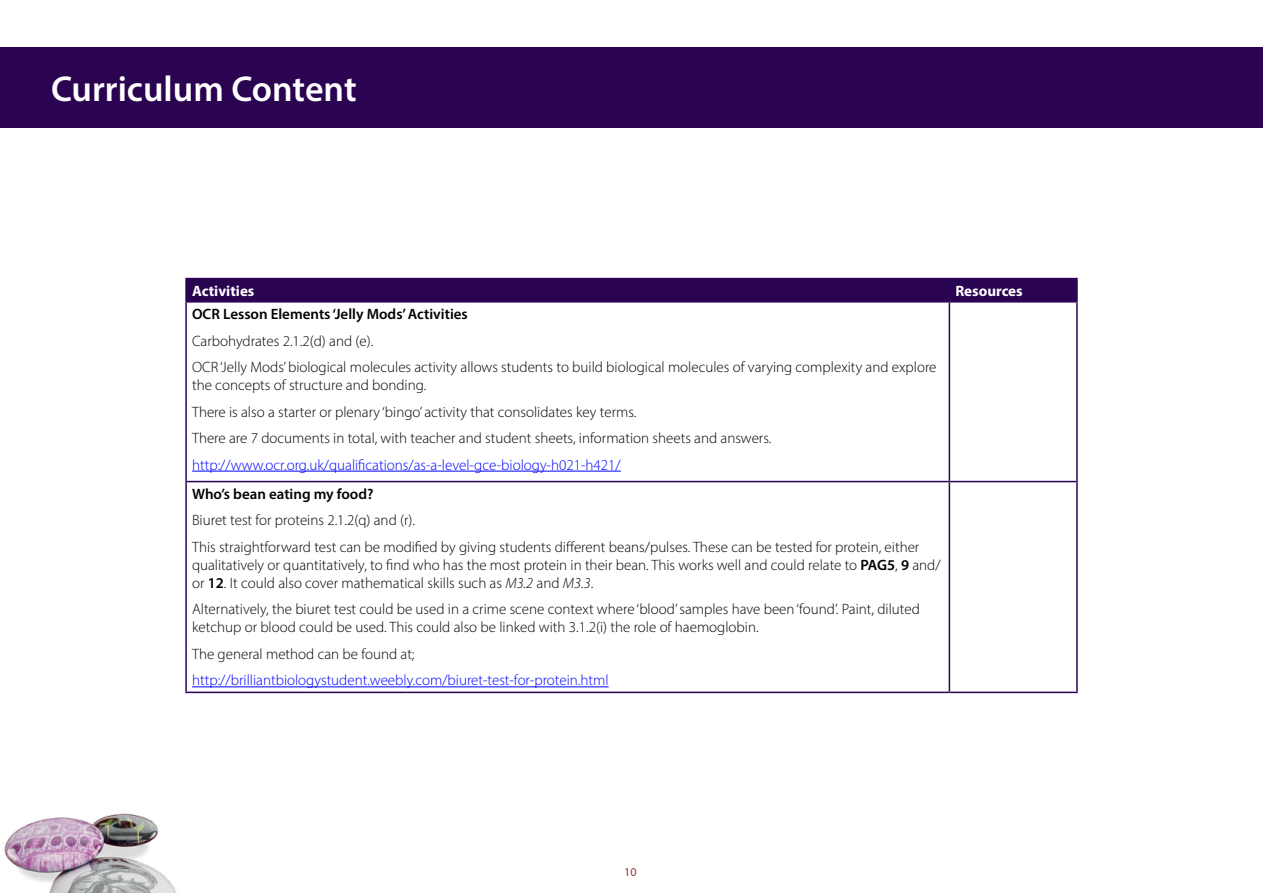
<style>
.page{position:relative;width:1263px;height:893px;background:#fff}
.page>*{position:absolute;margin:0;border:0;box-sizing:border-box;transform-origin:0 0}
.CC_H1{font:600 36px "Myriad Pro";color:#fff}
.TConc_Body{font:300 15px/18px "Myriad Pro";color:#000}
.TConc_Body-2{font:300 15px "Myriad Pro";color:#00f}
.TConc_H3{font:600 15px "Myriad Pro";color:#000}
.TCont_TableHeading{font:700 15px "Myriad Pro";color:#fff}
.t1{font:12px "Myriad Pro";color:#983034}
.s1{font-weight:600}
.s2{font-style:italic}
</style>
<div class="page">
<img style="left:4px;top:813px;width:173px;height:80px">
<div style="left:0;top:47px;width:1263px;height:81px;background:#2a0351"></div>
<hr style="left:185px;top:278px;width:764px;height:1px;background:#2a0351">
<hr style="left:185px;top:279px;width:2px;height:22px;background:#2a0351">
<hr style="left:949px;top:278px;width:129px;height:1px;background:#2a0351">
<div style="left:187px;top:279px;width:889px;height:22px;background:#2a0351"></div>
<hr style="left:1076px;top:279px;width:2px;height:22px;background:#2a0351">
<hr style="left:185px;top:301px;width:764px;height:2px;background:#2a0351">
<hr style="left:185px;top:303px;width:2px;height:178px;background:#2a0351">
<hr style="left:949px;top:301px;width:129px;height:2px;background:#2a0351">
<hr style="left:949px;top:303px;width:1px;height:178px;background:#2a0351">
<hr style="left:1076px;top:303px;width:2px;height:178px;background:#2a0351">
<hr style="left:185px;top:481px;width:764px;height:1px;background:#2a0351">
<hr style="left:185px;top:482px;width:2px;height:210px;background:#2a0351">
<hr style="left:949px;top:481px;width:129px;height:1px;background:#2a0351">
<hr style="left:949px;top:482px;width:1px;height:210px;background:#2a0351">
<hr style="left:1076px;top:482px;width:2px;height:210px;background:#2a0351">
<hr style="left:185px;top:692px;width:764px;height:1px;background:#2a0351">
<hr style="left:949px;top:692px;width:129px;height:1px;background:#2a0351">
<hr style="left:192px;top:471px;width:429px;height:1px;background:#00f">
<hr style="left:192px;top:686px;width:417px;height:1px;background:#00f">
<h1 class="CC_H1" style="left:51px;top:66px;width:307px">Curriculum Content</h1>
<p class="TCont_TableHeading" style="left:192px;top:281px;width:64px">Activities</p>
<p class="TCont_TableHeading" style="left:955px;top:281px;width:69px">Resources</p>
<p class="TConc_H3" style="left:192px;top:304px;width:277px">OCR Lesson Elements ‘Jelly Mods’ Activities</p>
<p class="TConc_Body" style="left:192px;top:331px;width:183px">Carbohydrates 2.1.2(d) and (e).</p>
<p class="TConc_Body" style="left:192px;top:358px;width:746px">OCR ‘Jelly Mods’ biological molecules activity allows students to build biological molecules of varying complexity and explore the concepts of structure and bonding.</p>
<p class="TConc_Body" style="left:192px;top:402px;width:446px">There is also a starter or plenary ‘bingo’ activity that consolidates key terms.</p>
<p class="TConc_Body" style="left:192px;top:429px;width:581px">There are 7 documents in total, with teacher and student sheets, information sheets and answers.</p>
<p class="TConc_Body-2" style="left:192px;top:456px;width:430px">http://www.ocr.org.uk/qualifications/as-a-level-gce-biology-h021-h421/</p>
<p class="TConc_H3" style="left:192px;top:484px;width:183px">Who’s bean eating my food?</p>
<p class="TConc_Body" style="left:192px;top:511px;width:225px">Biuret test for proteins 2.1.2(q) and (r).</p>
<p class="TConc_Body" style="left:192px;top:538px;width:750px">This straightforward test can be modified by giving students different beans/pulses. These can be tested for protein, either qualitatively or quantitatively, to find who has the most protein in their bean. This works well and could relate to <span class="s1">PAG5</span>, <span class="s1">9</span> and/ or <span class="s1">12</span>. It could also cover mathematical skills such as <span class="s2">M3.2</span> and <span class="s2">M3.3</span>.</p>
<p class="TConc_Body" style="left:192px;top:600px;width:729px">Alternatively, the biuret test could be used in a crime scene context where ‘blood’ samples have been ‘found’. Paint, diluted ketchup or blood could be used. This could also be linked with 3.1.2(i) the role of haemoglobin.</p>
<p class="TConc_Body" style="left:192px;top:645px;width:224px">The general method can be found at;</p>
<p class="TConc_Body-2" style="left:192px;top:671px;width:418px">http://brilliantbiologystudent.weebly.com/biuret-test-for-protein.html</p>
<p class="t1" style="left:624px;top:865px;width:14px">10</p>
</div>
